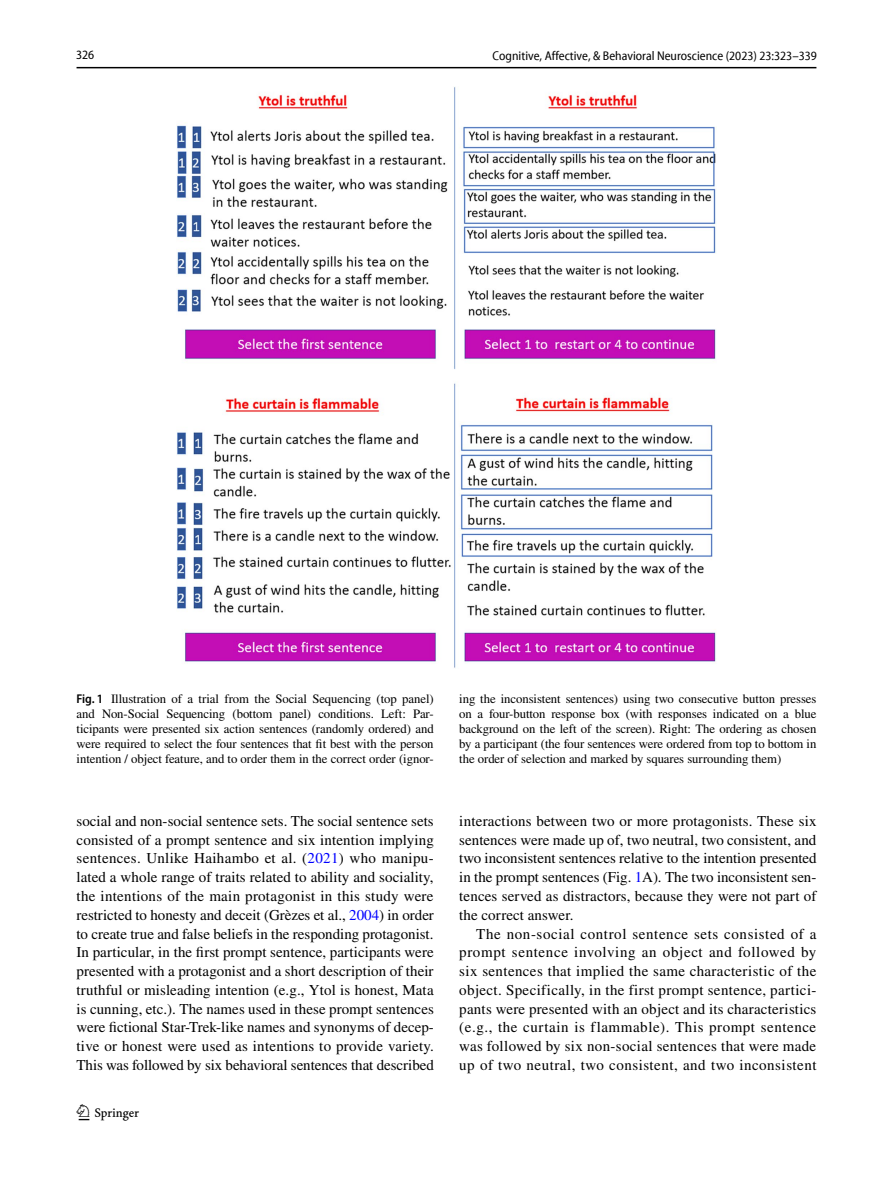
<style>
.page{position:relative;width:893px;height:1187px;background:#fff}
.page>*{position:absolute;margin:0;border:0;box-sizing:border-box;transform-origin:0 0}
.t1{font:22.5px "Springnew Regular 2";color:#000}
.t2{font:15px/18.8px "STIX";letter-spacing:.01em;color:#000;text-align:justify}
.t3{font:12.75px/15px "STIX";letter-spacing:-.005em;color:#000;text-align:justify}
.t4{font:semi-condensed 12.75px "Myriad Pro Unic";color:#000}
.t5{font:12.75px "Myriad Pro Semi Cn 3";color:#000}
.s1{font-family:"Myriad Pro";font-weight:600;font-stretch:semi-condensed}
.s2{color:#00f}
</style>
<div class="page">
<hr style="left:77px;top:67px;width:739px;height:1px;background:#000">
<img style="left:176px;top:87px;width:540px;height:581px">
<p class="t5" style="left:76px;top:48px;width:20px">326</p>
<p class="t4" style="left:493px;top:51px;width:326px">Cognitive, Affective, &amp; Behavioral Neuroscience (2023) 23:323–339</p>
<p class="t3" style="left:77px;top:692px;width:359px"><span class="s1">Fig. 1</span> Illustration of a trial from the Social Sequencing (top panel) and Non-Social Sequencing (bottom panel) conditions. Left: Par‑ ticipants were presented six action sentences (randomly ordered) and were required to select the four sentences that fit best with the person intention / object feature, and to order them in the correct order (ignor‑</p>
<p class="t3" style="left:459px;top:692px;width:359px">ing the inconsistent sentences) using two consecutive button presses on a four-button response box (with responses indicated on a blue background on the left of the screen). Right: The ordering as chosen by a participant (the four sentences were ordered from top to bottom in the order of selection and marked by squares surrounding them)</p>
<p class="t2" style="left:77px;top:812px;width:359px">social and non-social sentence sets. The social sentence sets consisted of a prompt sentence and six intention implying sentences. Unlike Haihambo et al. (<span class="s2">2021</span>) who manipu‑ lated a whole range of traits related to ability and sociality, the intentions of the main protagonist in this study were restricted to honesty and deceit (Grèzes et al., <span class="s2">2004</span>) in order to create true and false beliefs in the responding protagonist.<br>In particular, in the first prompt sentence, participants were presented with a protagonist and a short description of their truthful or misleading intention (e.g., Ytol is honest, Mata is cunning, etc.). The names used in these prompt sentences were fictional Star-Trek-like names and synonyms of decep‑ tive or honest were used as intentions to provide variety.<br>This was followed by six behavioral sentences that described</p>
<p class="t2" style="left:459px;top:812px;width:359px">interactions between two or more protagonists. These six sentences were made up of, two neutral, two consistent, and two inconsistent sentences relative to the intention presented in the prompt sentences (Fig. <span class="s2">1</span>A). The two inconsistent sen‑ tences served as distractors, because they were not part of the correct answer.</p>
<p class="t2" style="left:459px;top:925px;width:359px;text-indent:17px">The non-social control sentence sets consisted of a prompt sentence involving an object and followed by six sentences that implied the same characteristic of the object. Specifically, in the first prompt sentence, partici‑ pants were presented with an object and its characteristics (e.g., the curtain is flammable). This prompt sentence was followed by six non-social sentences that were made up of two neutral, two consistent, and two inconsistent</p>
<h1 class="t1" style="left:79px;top:1104px;width:62px">1 3</h1>
</div>
